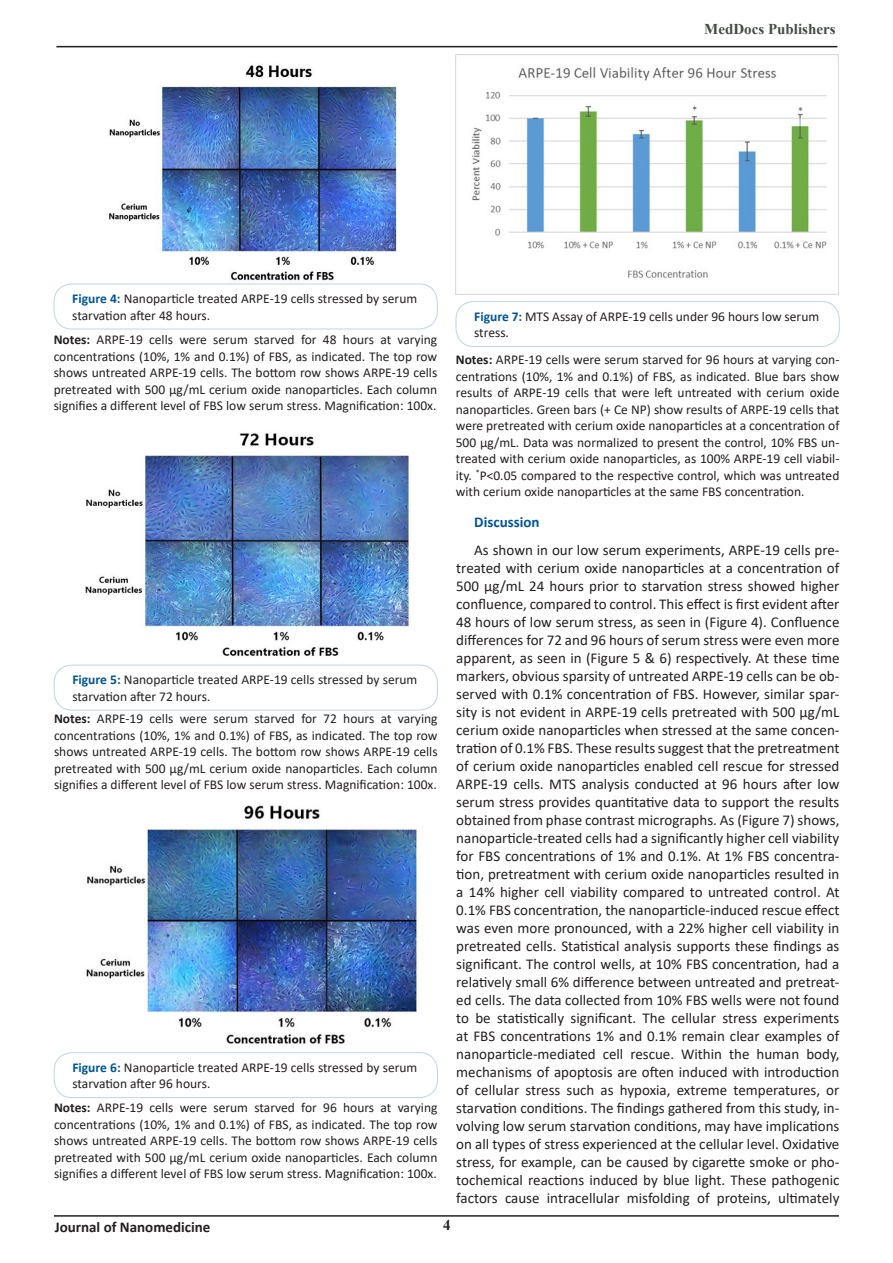
<style>
.page{position:relative;width:893px;height:1263px;background:#fff}
.page>*{position:absolute;margin:0;border:0;box-sizing:border-box;transform-origin:0 0}
.t1{font:15px/18px "Calibri";color:#231f20;text-align:justify}
.t2{font:700 15px "Calibri";color:#231f20}
.t3{font:700 15px "Times New Roman";color:#464b47}
.t4{font:700 15px "Calibri";color:#005596}
.t5{font:700 15px "Times New Roman";color:#231f20}
.t6{font:13.5px/16.5px "Calibri";color:#231f20}
.s1{font-weight:700;color:#005596}
.s2{font-weight:700}
</style>
<div class="page">
<hr style="left:56px;top:46px;width:781px;height:1px;background:#231f20">
<hr style="left:54px;top:1215px;width:785px;height:2px;background:#231f20">
<div style="left:54px;top:665px;width:384px;height:45px;border:1px solid #bfd4e5;border-radius:18px"></div>
<div style="left:54px;top:1052px;width:384px;height:46px;border:1px solid #bfd4e5;border-radius:18px"></div>
<div style="left:456px;top:301px;width:383px;height:46px;border:1px solid #bfd4e5;border-radius:18px"></div>
<div style="left:54px;top:284px;width:383px;height:45px;border:1px solid #bfd4e5;border-radius:18px"></div>
<img style="left:109px;top:65px;width:288px;height:216px">
<img style="left:85px;top:433px;width:325px;height:223px">
<img style="left:86px;top:805px;width:333px;height:239px">
<img style="left:456px;top:54px;width:382px;height:240px">
<p class="t3" style="left:704px;top:19px;width:133px">MedDocs Publishers</p>
<p class="t6" style="left:72px;top:290px;width:346px"><span class="s1">Figure 4:</span> Nanoparticle treated ARPE-19 cells stressed by serum starvation after 48 hours.</p>
<p class="t6" style="left:54px;top:331px;width:385px;text-align:justify"><span class="s2">Notes:</span> ARPE-19 cells were serum starved for 48 hours at varying concentrations (10%, 1% and 0.1%) of FBS, as indicated. The top row shows untreated ARPE-19 cells. The bottom row shows ARPE-19 cells pretreated with 500 μg/mL cerium oxide nanoparticles. Each column signifies a different level of FBS low serum stress. Magnification: 100x.</p>
<p class="t6" style="left:72px;top:671px;width:346px"><span class="s1">Figure 5:</span> Nanoparticle treated ARPE-19 cells stressed by serum starvation after 72 hours.</p>
<p class="t6" style="left:54px;top:710px;width:385px;text-align:justify"><span class="s2">Notes:</span> ARPE-19 cells were serum starved for 72 hours at varying concentrations (10%, 1% and 0.1%) of FBS, as indicated. The top row shows untreated ARPE-19 cells. The bottom row shows ARPE-19 cells pretreated with 500 μg/mL cerium oxide nanoparticles. Each column signifies a different level of FBS low serum stress. Magnification: 100x.</p>
<p class="t6" style="left:72px;top:1059px;width:346px"><span class="s1">Figure 6:</span> Nanoparticle treated ARPE-19 cells stressed by serum starvation after 96 hours.</p>
<p class="t6" style="left:54px;top:1099px;width:385px;text-align:justify"><span class="s2">Notes:</span> ARPE-19 cells were serum starved for 96 hours at varying concentrations (10%, 1% and 0.1%) of FBS, as indicated. The top row shows untreated ARPE-19 cells. The bottom row shows ARPE-19 cells pretreated with 500 μg/mL cerium oxide nanoparticles. Each column signifies a different level of FBS low serum stress. Magnification: 100x.</p>
<p class="t6" style="left:474px;top:308px;width:347px"><span class="s1">Figure 7:</span> MTS Assay of ARPE-19 cells under 96 hours low serum stress.</p>
<p class="t6" style="left:456px;top:351px;width:385px;text-align:justify"><span class="s2">Notes:</span> ARPE-19 cells were serum starved for 96 hours at varying con&shy;centrations (10%, 1% and 0.1%) of FBS, as indicated. Blue bars show results of ARPE-19 cells that were left untreated with cerium oxide nanoparticles. Green bars (+ Ce NP) show results of ARPE-19 cells that were pretreated with cerium oxide nanoparticles at a concentration of 500 μg/mL. Data was normalized to present the control, 10% FBS un&shy;treated with cerium oxide nanoparticles, as 100% ARPE-19 cell viabil&shy;ity. <sup>*</sup>P&lt;0.05 compared to the respective control, which was untreated with cerium oxide nanoparticles at the same FBS concentration.</p>
<p class="t4" style="left:474px;top:511px;width:67px">Discussion</p>
<p class="t1" style="left:456px;top:541px;width:385px;text-indent:18px">As shown in our low serum experiments, ARPE-19 cells pre&shy;treated with cerium oxide nanoparticles at a concentration of 500 μg/mL 24 hours prior to starvation stress showed higher confluence, compared to control. This effect is first evident after 48 hours of low serum stress, as seen in (Figure 4). Confluence differences for 72 and 96 hours of serum stress were even more apparent, as seen in (Figure 5 &amp; 6) respectively. At these time markers, obvious sparsity of untreated ARPE-19 cells can be ob&shy;served with 0.1% concentration of FBS. However, similar spar&shy;sity is not evident in ARPE-19 cells pretreated with 500 μg/mL cerium oxide nanoparticles when stressed at the same concen&shy;tration of 0.1% FBS. These results suggest that the pretreatment of cerium oxide nanoparticles enabled cell rescue for stressed ARPE-19 cells. MTS analysis conducted at 96 hours after low serum stress provides quantitative data to support the results obtained from phase contrast micrographs. As (Figure 7) shows, nanoparticle-treated cells had a significantly higher cell viability for FBS concentrations of 1% and 0.1%. At 1% FBS concentra&shy;tion, pretreatment with cerium oxide nanoparticles resulted in a 14% higher cell viability compared to untreated control. At 0.1% FBS concentration, the nanoparticle-induced rescue effect was even more pronounced, with a 22% higher cell viability in pretreated cells. Statistical analysis supports these findings as significant. The control wells, at 10% FBS concentration, had a relatively small 6% difference between untreated and pretreat&shy;ed cells. The data collected from 10% FBS wells were not found to be statistically significant. The cellular stress experiments at FBS concentrations 1% and 0.1% remain clear examples of nanoparticle-mediated cell rescue. Within the human body, mechanisms of apoptosis are often induced with introduction of cellular stress such as hypoxia, extreme temperatures, or starvation conditions. The findings gathered from this study, in&shy;volving low serum starvation conditions, may have implications on all types of stress experienced at the cellular level. Oxidative stress, for example, can be caused by cigarette smoke or pho&shy;tochemical reactions induced by blue light. These pathogenic factors cause intracellular misfolding of proteins, ultimately</p>
<p class="t2" style="left:55px;top:1216px;width:157px">Journal of Nanomedicine</p>
<p class="t5" style="left:443px;top:1214px;width:9px">4</p>
</div>
